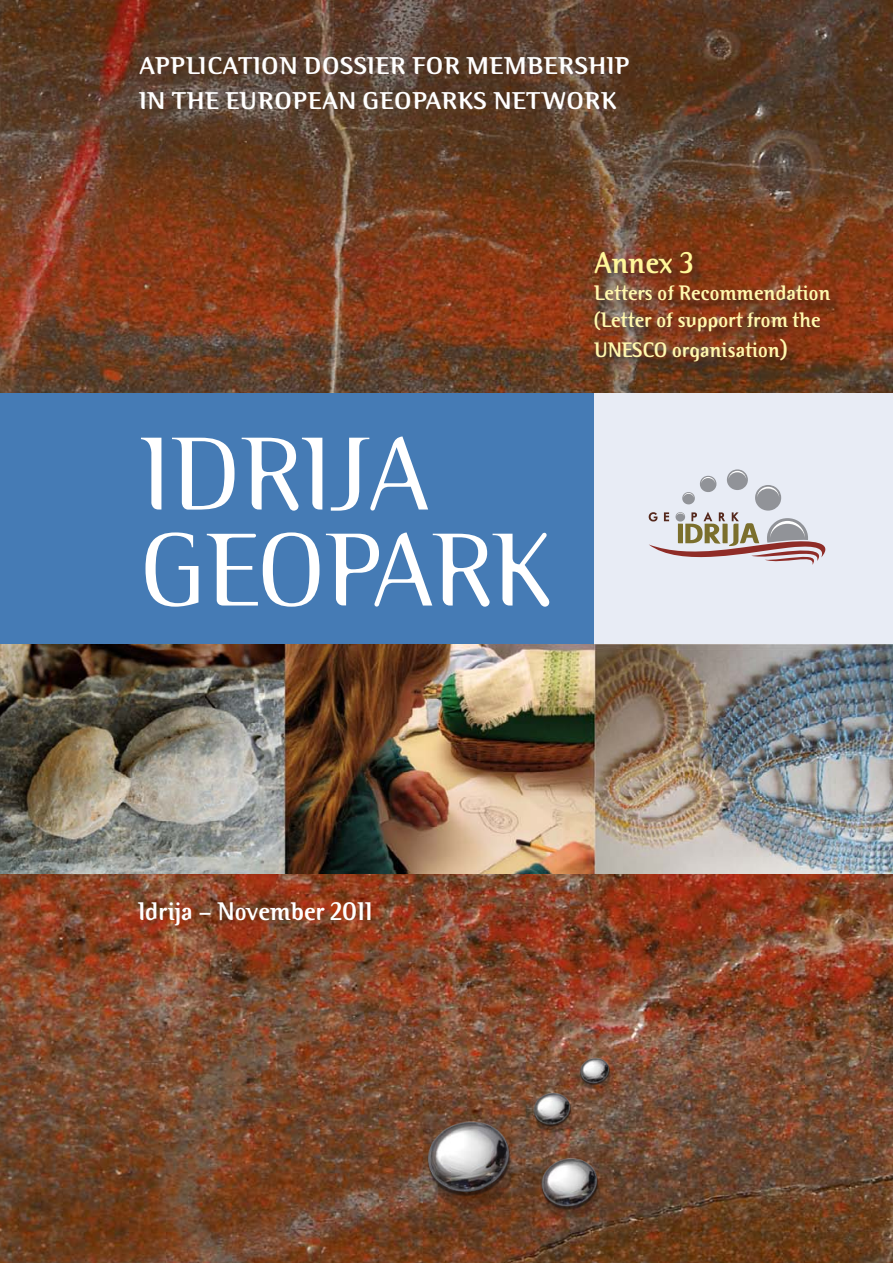
<style>
.page{position:relative;width:893px;height:1263px;background:#fff}
.page>*{position:absolute;margin:0;border:0;box-sizing:border-box;transform-origin:0 0}
.Body-BZ-01{font:300 103.5px "Binary ITC";color:#fff}
.Kazalo-02{font:700 30px "Binary ITC";color:#fff79a}
.Body-BZ-01-2{font:700 25.5px "Binary ITC";letter-spacing:-.02em;color:#fff}
.Podnaslov-01{font:700 24.3px "Binary ITC";letter-spacing:.02em;color:#fff;scale:1.11 1}
.Kazalo-02-2{font:700 21px/30px "Binary ITC";letter-spacing:-.02em;color:#fff8ae}
.s1{font-size:24px}
</style>
<div class="page">
<img style="left:0;top:0;width:893px;height:1263px">
<img style="left:0;top:644px;width:893px;height:230px">
<div style="left:0;top:393px;width:891px;height:251px;background:#457bb5"></div>
<div style="left:595px;top:393px;width:298px;height:251px;background:#e8ecf5"></div>
<svg style="left:649px;top:469px;width:177px;height:96px"></svg>
<img style="left:411px;top:1111px;width:119px;height:110px">
<img style="left:530px;top:1151px;width:82px;height:75px">
<img style="left:527px;top:1089px;width:53px;height:48px">
<img style="left:574px;top:1054px;width:43px;height:40px">
<div style="left:591px;top:249px;width:252px;height:127px;background:#231f20;opacity:.75"></div>
<p class="Podnaslov-01" style="left:139px;top:51px;width:444px">APPLICATION DOSSIER FOR MEMBERSHIP</p>
<p class="Podnaslov-01" style="left:139px;top:86px;width:432px">IN THE EUROPEAN GEOPARKS NETWORK</p>
<p class="Body-BZ-01" style="left:140px;top:413px;width:291px">IDRIJA</p>
<p class="Body-BZ-01" style="left:140px;top:509px;width:412px">GEOPARK</p>
<p class="Kazalo-02" style="left:594px;top:245px;width:102px">Annex 3</p>
<p class="Kazalo-02-2" style="left:594px;top:278px;width:238px">Letters of Recommendation</p>
<p class="Kazalo-02-2" style="left:594px;top:305px;width:229px">(Letter of support from the<br>UNESCO organisation<span class="s1">)</span></p>
<p class="Body-BZ-01-2" style="left:138px;top:896px;width:236px">Idrija – November 2011</p>
</div>
